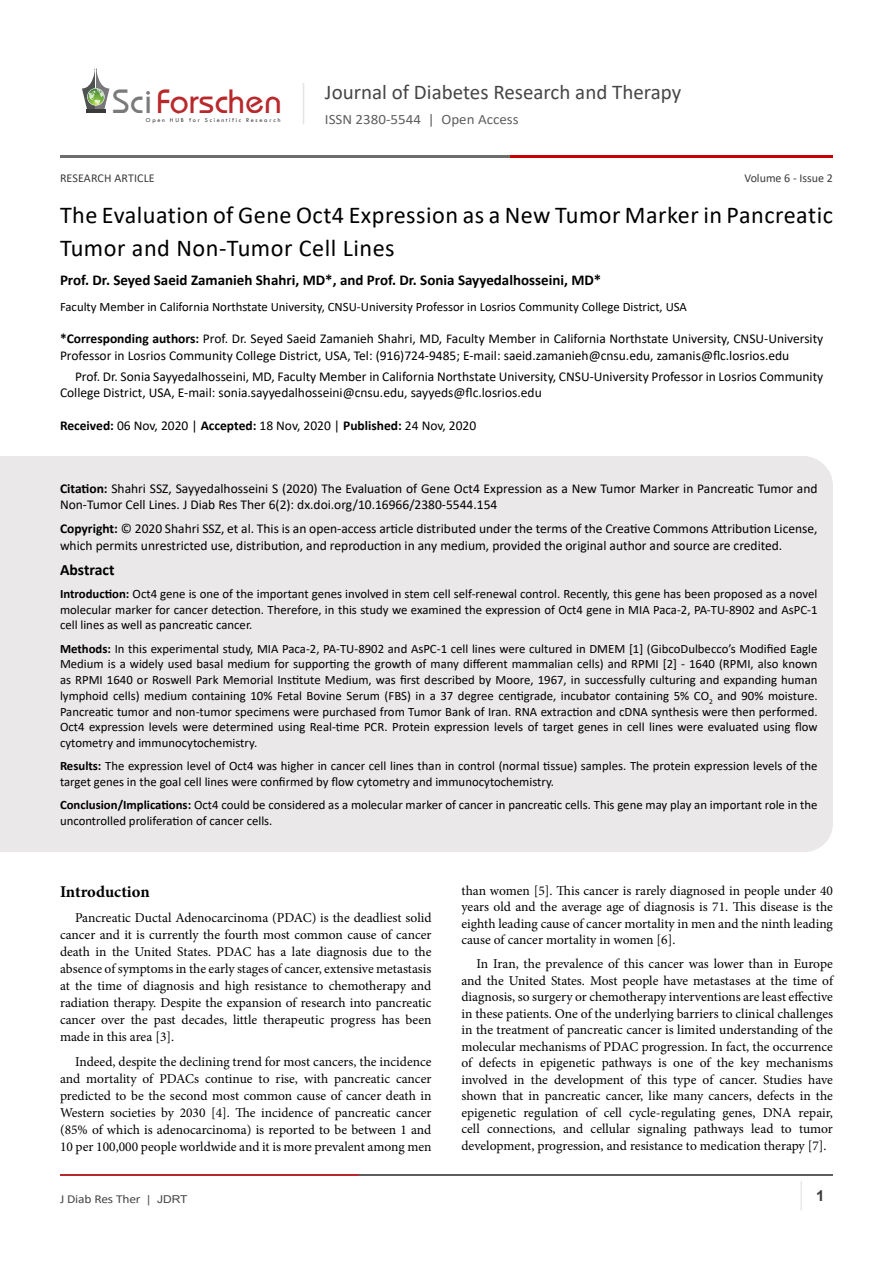
<style>
.page{position:relative;width:893px;height:1263px;background:#fff}
.page>*{position:absolute;margin:0;border:0;box-sizing:border-box;transform-origin:0 0}
.t1{font:35.1px "Opal";color:#b8292c}
.t2{font:24.15px/33px "Calibri";letter-spacing:.02em;color:#000}
.t3{font:21px "Calibri";color:#474646}
.heading_1{font:700 16.5px "Minion Pro";letter-spacing:-.005em;color:#000}
.heading_1-2{font:700 15.75px "Calibri";color:#000}
.t4{font:700 15px "Calibri";color:#000}
.t5{font:700 15px "Arial";color:#3c3a3b}
.t6{font:14.25px "Calibri";color:#605f5f;scale:1.05 1}
.t7{font:13.5px/16.5px "Minion Pro";color:#000;text-align:justify}
.t8{font:13.5px/16.5px "Calibri";color:#000}
.t9{font:12.75px/15.8px "Calibri";color:#000;text-align:justify}
.t10{font:12.15px "Calibri";letter-spacing:-.01em;color:#474646;scale:1.11 1}
.t11{font:12px "Calibri";color:#3c3a3b}
.t12{font:6.15px "Tw Cen";letter-spacing:.28em;color:#3a3a3a}
.s1{color:#7a7a7b}
.s2{font-weight:700}
.s3{font-family:"Arial";font-size:10.8px}
</style>
<div class="page">
<hr style="left:86px;top:109px;width:19px;height:4px;background:#3a3a3a">
<svg style="left:82px;top:68px;width:27px;height:41px"></svg>
<hr style="left:303px;top:83px;width:1px;height:41px;background:#e4e5e9">
<hr style="left:800px;top:1181px;width:2px;height:29px;background:#eae8e8">
<hr style="left:60px;top:1174px;width:300px;height:2px;background:#b9282c">
<hr style="left:359px;top:1174px;width:474px;height:2px;background:#5d5e60">
<hr style="left:60px;top:155px;width:535px;height:2px;background:#6e6d6d">
<hr style="left:511px;top:155px;width:322px;height:2px;background:#ca0000">
<div style="left:0;top:456px;width:833px;height:396px;background:#eae8e8"></div>
<h1 class="t1" style="left:113px;top:80px;width:171px"><span class="s1">Sci</span>Forschen</h1>
<p class="t12" style="left:146px;top:116px;width:136px">Open HUB for Scientific Research</p>
<h3 class="t3" style="left:325px;top:77px;width:358px">Journal of Diabetes Research and Therapy</h3>
<p class="t6" style="left:325px;top:110px;width:186px">ISSN 2380-5544 | Open Access</p>
<p class="t11" style="left:744px;top:170px;width:90px">Volume 6 - Issue 2</p>
<p class="t11" style="left:60px;top:170px;width:96px">RESEARCH ARTICLE</p>
<p class="t2" style="left:60px;top:198px;width:774px">The Evaluation of Gene Oct4 Expression as a New Tumor Marker in Pancreatic<br>Tumor and Non-Tumor Cell Lines</p>
<p class="t4" style="left:60px;top:269px;width:543px">Prof. Dr. Seyed Saeid Zamanieh Shahri, MD*, and Prof. Dr. Sonia Sayyedalhosseini, MD*</p>
<p class="t9" style="left:60px;top:299px;width:628px">Faculty Member in California Northstate University, CNSU-University Professor in Losrios Community College District, USA</p>
<p class="t8" style="left:60px;top:330px;width:765px"><span class="s2">*Corresponding authors:</span> Prof. Dr. Seyed Saeid Zamanieh Shahri, MD, Faculty Member in California Northstate University, CNSU-University<br>Professor in Losrios Community College District, USA, Tel: (916)724-9485; E-mail: saeid.zamanieh@cnsu.edu, zamanis@flc.losrios.edu</p>
<p class="t8" style="left:60px;top:368px;width:765px;text-indent:15px">Prof. Dr. Sonia Sayyedalhosseini, MD, Faculty Member in California Northstate University, CNSU-University Professor in Losrios Community<br>College District, USA, E-mail: sonia.sayyedalhosseini@cnsu.edu, sayyeds@flc.losrios.edu</p>
<p class="t8" style="left:60px;top:417px;width:418px"><span class="s2">Received:</span> 06 Nov, 2020 | <span class="s2">Accepted:</span> 18 Nov, 2020 | <span class="s2">Published:</span> 24 Nov, 2020</p>
<p class="t8" style="left:60px;top:480px;width:759px"><span class="s2">Citation:</span> Shahri SSZ, Sayyedalhosseini S (2020) The Evaluation of Gene Oct4 Expression as a New Tumor Marker in Pancreatic Tumor and<br>Non-Tumor Cell Lines. J Diab Res Ther 6(2): dx.doi.org/10.16966/2380-5544.154</p>
<p class="t8" style="left:60px;top:520px;width:759px"><span class="s2">Copyright:</span> © 2020 Shahri SSZ, et al. This is an open-access article distributed under the terms of the Creative Commons Attribution License, which permits unrestricted use, distribution, and reproduction in any medium, provided the original author and source are credited.</p>
<p class="heading_1-2" style="left:60px;top:558px;width:56px">Abstract</p>
<p class="t9" style="left:60px;top:585px;width:759px"><span class="s2">Introduction:</span> Oct4 gene is one of the important genes involved in stem cell self-renewal control. Recently, this gene has been proposed as a novel molecular marker for cancer detection. Therefore, in this study we examined the expression of Oct4 gene in MIA Paca-2, PA-TU-8902 and AsPC-1 cell lines as well as pancreatic cancer.</p>
<p class="t9" style="left:60px;top:640px;width:759px"><span class="s2">Methods:</span> In this experimental study, MIA Paca-2, PA-TU-8902 and AsPC-1 cell lines were cultured in DMEM [1] (GibcoDulbecco’s Modified Eagle Medium is a widely used basal medium for supporting the growth of many different mammalian cells) and RPMI [2] - 1640 (RPMI, also known as RPMI 1640 or Roswell Park Memorial Institute Medium, was first described by Moore, 1967, in successfully culturing and expanding human lymphoid cells) medium containing 10% Fetal Bovine Serum (FBS) in a 37 degree centigrade, incubator containing 5% CO<sub>2</sub> and 90% moisture.<br>Pancreatic tumor and non-tumor specimens were purchased from Tumor Bank of Iran. RNA extraction and cDNA synthesis were then performed.<br>Oct4 expression levels were determined using Real-time PCR. Protein expression levels of target genes in cell lines were evaluated using flow cytometry and immunocytochemistry.</p>
<p class="t9" style="left:60px;top:758px;width:759px"><span class="s2">Results:</span> The expression level of Oct4 was higher in cancer cell lines than in control (normal tissue) samples. The protein expression levels of the target genes in the goal cell lines were confirmed by flow cytometry and immunocytochemistry.</p>
<p class="t9" style="left:60px;top:797px;width:759px"><span class="s2">Conclusion/Implications:</span> Oct4 could be considered as a molecular marker of cancer in pancreatic cells. This gene may play an important role in the uncontrolled proliferation of cancer cells.</p>
<p class="heading_1" style="left:60px;top:880px;width:91px">Introduction</p>
<p class="t7" style="left:60px;top:909px;width:373px;line-height:17.1px;text-indent:15px">Pancreatic Ductal Adenocarcinoma (PDAC) is the deadliest solid cancer and it is currently the fourth most common cause of cancer death in the United States. PDAC has a late diagnosis due to the absence of symptoms in the early stages of cancer, extensive metastasis at the time of diagnosis and high resistance to chemotherapy and radiation therapy. Despite the expansion of research into pancreatic cancer over the past decades, little therapeutic progress has been made in this area [3].</p>
<p class="t7" style="left:60px;top:1053px;width:373px;line-height:17px;text-indent:15px">Indeed, despite the declining trend for most cancers, the incidence and mortality of PDACs continue to rise, with pancreatic cancer predicted to be the second most common cause of cancer death in Western societies by 2030 [4]. The incidence of pancreatic cancer (85% of which is adenocarcinoma) is reported to be between 1 and 10 per 100,000 people worldwide and it is more prevalent among men</p>
<p class="t7" style="left:461px;top:882px;width:373px">than women [5]. This cancer is rarely diagnosed in people under 40 years old and the average age of diagnosis is 71. This disease is the eighth leading cause of cancer mortality in men and the ninth leading cause of cancer mortality in women [6].</p>
<p class="t7" style="left:461px;top:956px;width:373px;text-indent:15px">In Iran, the prevalence of this cancer was lower than in Europe and the United States. Most people have metastases at the time of diagnosis, so surgery or chemotherapy interventions are least effective in these patients. One of the underlying barriers to clinical challenges in the treatment of pancreatic cancer is limited understanding of the molecular mechanisms of PDAC progression. In fact, the occurrence of defects in epigenetic pathways is one of the key mechanisms involved in the development of this type of cancer. Studies have shown that in pancreatic cancer, like many cancers, defects in the epigenetic regulation of cell cycle-regulating genes, DNA repair, cell connections, and cellular signaling pathways lead to tumor development, progression, and resistance to medication therapy [7].</p>
<p class="t10" style="left:60px;top:1190px;width:116px">J Diab Res Ther <span class="s3">| JDRT</span></p>
<p class="t5" style="left:816px;top:1185px;width:10px">1</p>
</div>
